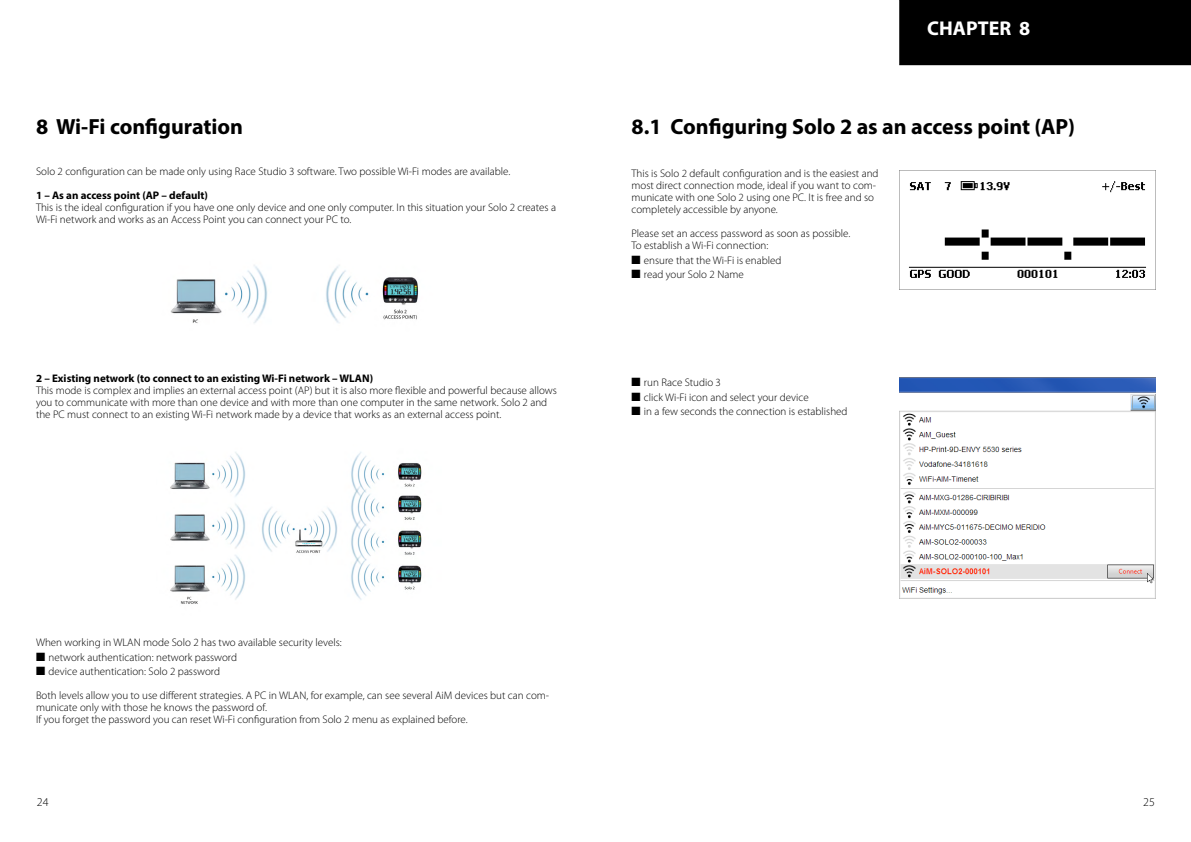
<style>
.page{position:relative;width:1191px;height:842px;background:#fff}
.page>*{position:absolute;margin:0;border:0;box-sizing:border-box;transform-origin:0 0}
.t1{font:700 22px "Myriad Pro";color:#000}
.t2{font:700 20px "Myriad Pro";color:#fff}
.t3{font:300 12px "Myriad Pro";color:#000}
.t4{font:300 11px/12px "Myriad Pro";color:#000}
.t5{font:700 11px "Myriad Pro";color:#000}
</style>
<div class="page">
<div style="left:899px;top:1px;width:291px;height:64px;background:#000"></div>
<div style="left:899px;top:0;width:292px;height:65px;border:1px solid #000"></div>
<img style="left:170px;top:265px;width:248px;height:58px">
<img style="left:170px;top:452px;width:252px;height:152px">
<img style="left:899px;top:171px;width:247px;height:118px">
<img style="left:899px;top:377px;width:257px;height:222px">
<h1 class="t1" style="left:36px;top:112px;width:209px">8 Wi-Fi configuration</h1>
<p class="t4" style="left:36px;top:165px;width:476px">Solo 2 configuration can be made only using Race Studio 3 software. Two possible Wi-Fi modes are available.</p>
<p class="t5" style="left:36px;top:188px;width:174px">1 – As an access point (AP – default)</p>
<p class="t4" style="left:36px;top:201px;width:521px">This is the ideal configuration if you have one only device and one only computer. In this situation your Solo 2 creates a<br>Wi-Fi network and works as an Access Point you can connect your PC to.</p>
<p class="t5" style="left:36px;top:372px;width:339px">2 – Existing network (to connect to an existing Wi-Fi network – WLAN)</p>
<p class="t4" style="left:36px;top:385px;width:522px">This mode is complex and implies an external access point (AP) but it is also more flexible and powerful because allows you to communicate with more than one device and with more than one computer in the same network. Solo 2 and the PC must connect to an existing Wi-Fi network made by a device that works as an external access point.</p>
<h2 class="t2" style="left:927px;top:15px;width:105px">CHAPTER 8</h2>
<h1 class="t1" style="left:631px;top:112px;width:445px">8.1 Configuring Solo 2 as an access point (AP)</h1>
<p class="t4" style="left:631px;top:168px;width:249px">This is Solo 2 default configuration and is the easiest and most direct connection mode, ideal if you want to com&shy;municate with one Solo 2 using one PC. It is free and so completely accessible by anyone.</p>
<p class="t4" style="left:631px;top:228px;width:220px">Please set an access password as soon as possible.<br>To establish a Wi-Fi connection:</p>
<p class="t4" style="left:631px;top:254px;width:151px">■ ensure that the Wi-Fi is enabled</p>
<p class="t4" style="left:631px;top:269px;width:114px">■ read your Solo 2 Name</p>
<p class="t4" style="left:631px;top:377px;width:91px">■ run Race Studio 3</p>
<p class="t4" style="left:631px;top:391px;width:179px">■ click Wi-Fi icon and select your device</p>
<p class="t4" style="left:631px;top:405px;width:217px">■ in a few seconds the connection is established</p>
<p class="t4" style="left:36px;top:637px;width:307px">When working in WLAN mode Solo 2 has two available security levels:</p>
<p class="t4" style="left:36px;top:651px;width:203px">■ network authentication: network password</p>
<p class="t4" style="left:36px;top:659px;width:515px;line-height:24px">■ device authentication: Solo 2 password<br>Both levels allow you to use different strategies. A PC in WLAN, for example, can see several AiM devices but can com-</p>
<p class="t4" style="left:36px;top:701px;width:433px">municate only with those he knows the password of.<br>If you forget the password you can reset Wi-Fi configuration from Solo 2 menu as explained before.</p>
<p class="t3" style="left:37px;top:795px;width:13px">24</p>
<p class="t3" style="left:1143px;top:795px;width:13px">25</p>
</div>
